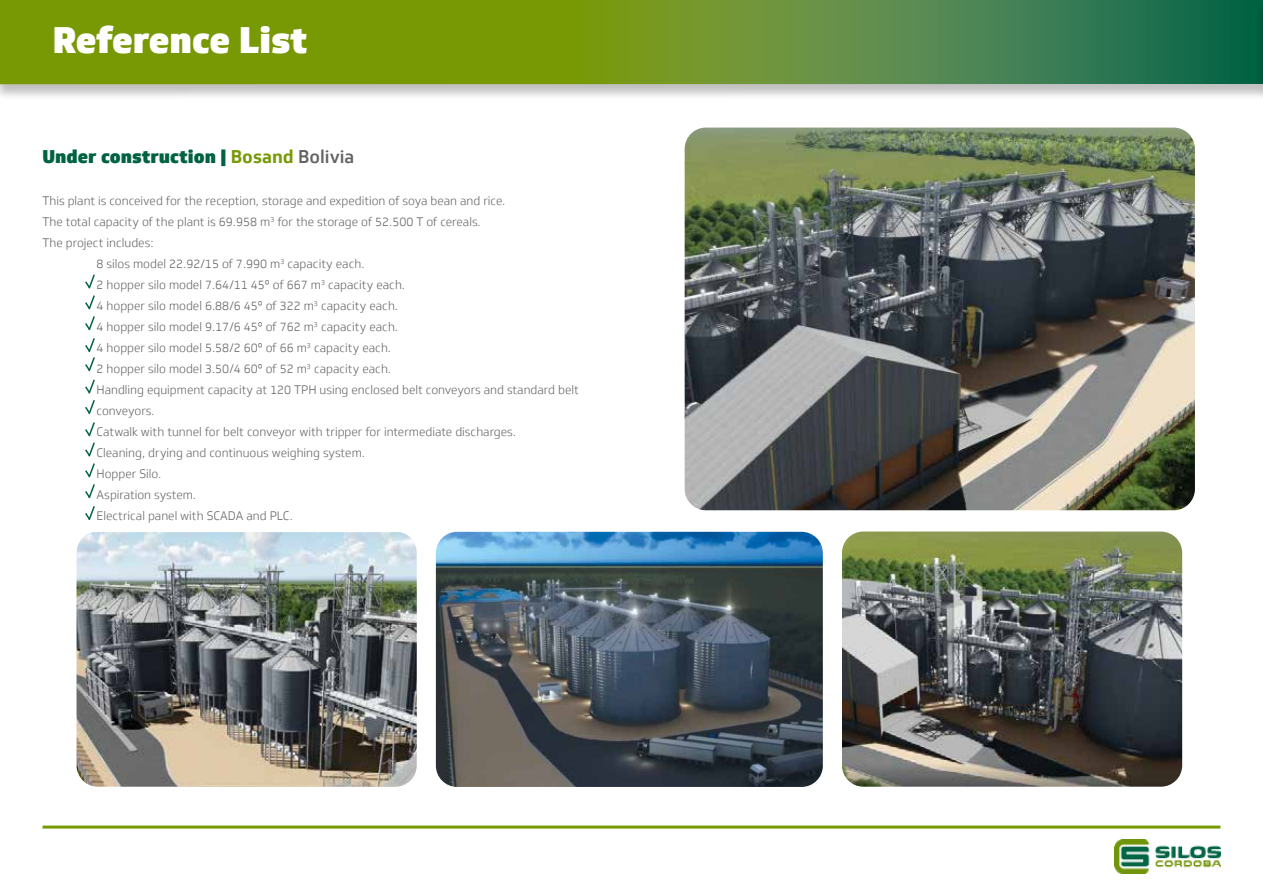
<style>
.page{position:relative;width:1263px;height:893px;background:#fff}
.page>*{position:absolute;margin:0;border:0;box-sizing:border-box;transform-origin:0 0}
.t1{font:900 36px "Soleto";letter-spacing:-.01em;color:#fff}
.t2{font:900 18px "Soleto";color:#006241}
.t3{font:300 12px "Soleto";color:#636362}
.s1{font-weight:700;color:#789904}
.s2{font-weight:500;color:#636362}
</style>
<div class="page">
<img style="left:685px;top:128px;width:510px;height:382px">
<img style="left:77px;top:532px;width:340px;height:255px">
<img style="left:436px;top:532px;width:387px;height:255px">
<img style="left:842px;top:531px;width:340px;height:256px">
<img style="left:1114px;top:840px;width:106px;height:34px">
<hr style="left:43px;top:826px;width:1177px;height:3px;background:#789904">
<svg style="left:85px;top:274px;width:10px;height:246px"></svg>
<div style="left:0;top:0;width:1263px;height:101px;background:#000;opacity:.25"></div>
<svg style="left:0;top:0;width:1255px;height:84px;background:#628e25"></svg>
<div style="left:1255px;top:0;width:8px;height:102px;background:#000;opacity:.25"></div>
<hr style="left:1262px;top:0;width:1px;height:85px;background:#005538">
<h1 class="t1" style="left:53px;top:17px;width:256px">Reference List</h1>
<h2 class="t2" style="left:43px;top:144px;width:313px">Under construction | <span class="s1">Bosand</span> <span class="s2">Bolivia</span></h2>
<p class="t3" style="left:43px;top:194px;width:464px">This plant is conceived for the reception, storage and expedition of soya bean and rice.</p>
<p class="t3" style="left:43px;top:215px;width:440px">The total capacity of the plant is 69.958 m<sup>3</sup> for the storage of 52.500 T of cereals.</p>
<p class="t3" style="left:43px;top:236px;width:113px">The project includes:</p>
<p class="t3" style="left:97px;top:257px;width:270px">8 silos model 22.92/15 of 7.990 m<sup>3</sup> capacity each.</p>
<p class="t3" style="left:97px;top:278px;width:310px">2 hopper silo model 7.64/11 45º of 667 m<sup>3</sup> capacity each.</p>
<p class="t3" style="left:97px;top:299px;width:303px">4 hopper silo model 6.88/6 45º of 322 m<sup>3</sup> capacity each.</p>
<p class="t3" style="left:97px;top:320px;width:303px">4 hopper silo model 9.17/6 45º of 762 m<sup>3</sup> capacity each.</p>
<p class="t3" style="left:97px;top:341px;width:296px">4 hopper silo model 5.58/2 60º of 66 m<sup>3</sup> capacity each.</p>
<p class="t3" style="left:97px;top:362px;width:296px">2 hopper silo model 3.50/4 60º of 52 m<sup>3</sup> capacity each.</p>
<p class="t3" style="left:97px;top:383px;width:484px">Handling equipment capacity at 120 TPH using enclosed belt conveyors and standard belt</p>
<p class="t3" style="left:97px;top:404px;width:59px">conveyors.</p>
<p class="t3" style="left:97px;top:425px;width:421px">Catwalk with tunnel for belt conveyor with tripper for intermediate discharges.</p>
<p class="t3" style="left:97px;top:446px;width:270px">Cleaning, drying and continuous weighing system.</p>
<p class="t3" style="left:97px;top:467px;width:66px">Hopper Silo.</p>
<p class="t3" style="left:97px;top:488px;width:101px">Aspiration system.</p>
<p class="t3" style="left:97px;top:509px;width:198px">Electrical panel with SCADA and PLC.</p>
</div>
